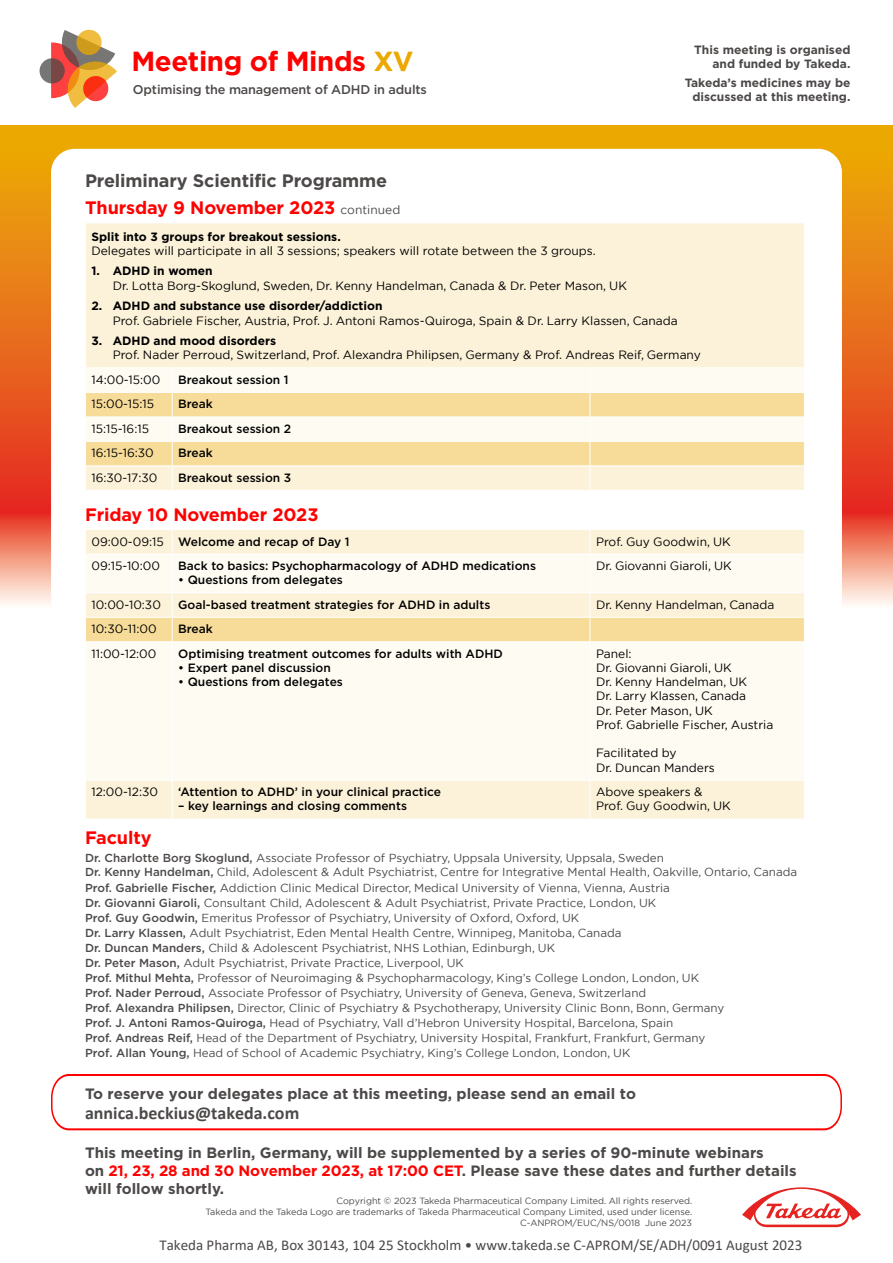
<style>
.page{position:relative;width:893px;height:1263px;background:#fff}
.page>*{position:absolute;margin:0;border:0;box-sizing:border-box;transform-origin:0 0}
.t1{font:700 27.6px "Gotham";letter-spacing:-.015em;color:#f00}
.t2{font:700 18px/27.2px "Gotham";letter-spacing:-.005em;color:#4c4948}
.t3{font:700 18px "Gotham";letter-spacing:-.005em;color:#f00}
.t4{font:700 18px "Calibri";color:#4c4948}
.t5{font:700 15px/18px "Gotham";color:#4c4948}
.t6{font:15px "Calibri";color:#4b4847}
.t7{font:500 12.75px "Gotham";letter-spacing:-.015em;color:#4c4948}
.t8{font:12px/14.2px "Gotham";color:#000}
.t9{font:500 12px "Gotham";color:#000}
.t10{font:700 12px "Gotham";color:#000}
.t11{font:700 12px/14.4px "Gotham";color:#4c4948;text-align:right}
.t12{font:11.7px/15px "Gotham";color:#4c4948}
.t13{font:9px/10.8px "Gotham";color:#4c4948;text-align:right}
.s1{color:#eba800}
.s2{color:#f00}
.s3{font-weight:400;font-size:12px}
.s4{font-weight:400}
.s5{font-weight:500}
</style>
<div class="page">
<svg style="left:0;top:125px;width:893px;height:479px;background:#ea851f"></svg>
<div style="left:51px;top:149px;width:791px;height:582px;background:#fff;border-radius:24px"></div>
<div style="left:40px;top:58px;width:25px;height:25px;background:#787675;border-radius:50%"></div>
<svg style="left:51px;top:29px;width:66px;height:79px"></svg>
<div style="left:86px;top:224px;width:718px;height:266px;background:#fcf2d9"></div>
<div style="left:86px;top:368px;width:718px;height:24px;background:#fefbf2"></div>
<svg style="left:86px;top:393px;width:718px;height:72px;fill:#f7dc99"></svg>
<hr style="left:85px;top:367px;width:87px;height:1px;background:#fff">
<hr style="left:172px;top:367px;width:418px;height:1px;background:#fff">
<hr style="left:590px;top:367px;width:215px;height:1px;background:#fff">
<hr style="left:85px;top:392px;width:87px;height:1px;background:#fff">
<hr style="left:172px;top:392px;width:418px;height:1px;background:#fff">
<hr style="left:590px;top:392px;width:215px;height:1px;background:#fff">
<hr style="left:85px;top:416px;width:87px;height:1px;background:#fff">
<hr style="left:172px;top:416px;width:418px;height:1px;background:#fff">
<hr style="left:590px;top:416px;width:215px;height:1px;background:#fff">
<hr style="left:85px;top:441px;width:87px;height:1px;background:#fff">
<hr style="left:172px;top:441px;width:418px;height:1px;background:#fff">
<hr style="left:590px;top:441px;width:215px;height:1px;background:#fff">
<hr style="left:85px;top:465px;width:87px;height:1px;background:#fff">
<hr style="left:172px;top:465px;width:418px;height:1px;background:#fff">
<svg style="left:172px;top:368px;width:1px;height:122px"></svg>
<hr style="left:590px;top:465px;width:215px;height:1px;background:#fff">
<svg style="left:590px;top:368px;width:1px;height:122px"></svg>
<div style="left:86px;top:530px;width:718px;height:289px;background:#fcf2d9"></div>
<div style="left:86px;top:555px;width:718px;height:225px;background:#fefbf2"></div>
<svg style="left:172px;top:530px;width:1px;height:24px"></svg>
<svg style="left:590px;top:530px;width:1px;height:24px"></svg>
<hr style="left:85px;top:554px;width:87px;height:1px;background:#fff">
<hr style="left:172px;top:554px;width:418px;height:1px;background:#fff">
<hr style="left:172px;top:554px;width:1px;height:38px;background:#fff">
<hr style="left:590px;top:554px;width:215px;height:1px;background:#fff">
<hr style="left:590px;top:554px;width:1px;height:38px;background:#fff">
<hr style="left:85px;top:592px;width:87px;height:1px;background:#fff">
<hr style="left:172px;top:592px;width:418px;height:1px;background:#fff">
<hr style="left:590px;top:592px;width:215px;height:1px;background:#fff">
<svg style="left:86px;top:593px;width:718px;height:48px;background:#f9e7bb"></svg>
<hr style="left:85px;top:641px;width:87px;height:1px;background:#fff">
<hr style="left:172px;top:641px;width:418px;height:1px;background:#fff">
<hr style="left:172px;top:642px;width:1px;height:138px;background:#fff">
<hr style="left:590px;top:641px;width:215px;height:1px;background:#fff">
<hr style="left:590px;top:642px;width:1px;height:138px;background:#fff">
<hr style="left:85px;top:780px;width:87px;height:1px;background:#fff">
<hr style="left:172px;top:780px;width:418px;height:1px;background:#fff">
<hr style="left:172px;top:781px;width:1px;height:38px;background:#fff">
<hr style="left:590px;top:780px;width:215px;height:1px;background:#fff">
<hr style="left:590px;top:781px;width:1px;height:38px;background:#fff">
<svg style="left:742px;top:1187px;width:119px;height:41px"></svg>
<svg style="left:51px;top:1074px;width:791px;height:57px"></svg>
<h1 class="t1" style="left:131px;top:45px;width:284px">Meeting of Minds <span class="s1">XV</span></h1>
<p class="t7" style="left:133px;top:81px;width:295px">Optimising the management of ADHD in adults</p>
<p class="t11" style="left:694px;top:42px;width:158px">This meeting is organised and funded by Takeda.</p>
<p class="t11" style="left:685px;top:75px;width:167px">Takeda’s medicines may be discussed at this meeting.</p>
<h2 class="t2" style="left:85px;top:166px;width:317px">Preliminary Scientific Programme<br><span class="s2">Thursday 9 November 2023</span> <span class="s3">continued</span></h2>
<p class="t10" style="left:91px;top:229px;width:251px">Split into 3 groups for breakout sessions.</p>
<p class="t8" style="left:91px;top:243px;width:506px">Delegates will participate in all 3 sessions; speakers will rotate between the 3 groups.</p>
<p class="t10" style="left:91px;top:264px;width:123px">1. ADHD in women</p>
<p class="t8" style="left:113px;top:278px;width:516px">Dr. Lotta Borg-Skoglund, Sweden, Dr. Kenny Handelman, Canada &amp; Dr. Peter Mason, UK</p>
<p class="t10" style="left:91px;top:299px;width:293px">2. ADHD and substance use disorder/addiction</p>
<p class="t8" style="left:113px;top:313px;width:567px">Prof. Gabriele Fischer, Austria, Prof. J. Antoni Ramos-Quiroga, Spain &amp; Dr. Larry Klassen, Canada</p>
<p class="t10" style="left:91px;top:334px;width:186px">3. ADHD and mood disorders</p>
<p class="t8" style="left:91px;top:343px;width:611px;line-height:24.5px;text-indent:21px">Prof. Nader Perroud, Switzerland, Prof. Alexandra Philipsen, Germany &amp; Prof. Andreas Reif, Germany<br>14:00-15:00</p>
<p class="t9" style="left:178px;top:372px;width:112px">Breakout session 1</p>
<p class="t8" style="left:91px;top:397px;width:64px">15:00-15:15</p>
<p class="t9" style="left:178px;top:396px;width:36px">Break</p>
<p class="t8" style="left:91px;top:421px;width:59px">15:15-16:15</p>
<p class="t9" style="left:178px;top:421px;width:115px">Breakout session 2</p>
<p class="t8" style="left:91px;top:446px;width:64px">16:15-16:30</p>
<p class="t9" style="left:178px;top:445px;width:36px">Break</p>
<p class="t8" style="left:91px;top:470px;width:68px">16:30-17:30</p>
<p class="t9" style="left:178px;top:470px;width:115px">Breakout session 3</p>
<h2 class="t3" style="left:85px;top:504px;width:235px">Friday 10 November 2023</h2>
<p class="t9" style="left:91px;top:533px;width:260px"><span class="s4">09:00-09:15</span> Welcome and recap of Day 1</p>
<p class="t8" style="left:596px;top:534px;width:136px">Prof. Guy Goodwin, UK</p>
<p class="t8" style="left:91px;top:558px;width:70px">09:15-10:00</p>
<p class="t9" style="left:178px;top:558px;width:359px">Back to basics: Psychopharmacology of ADHD medications</p>
<p class="t9" style="left:178px;top:572px;width:166px">• Questions from delegates</p>
<p class="t8" style="left:596px;top:558px;width:137px">Dr. Giovanni Giaroli, UK</p>
<p class="t8" style="left:91px;top:597px;width:71px">10:00-10:30</p>
<p class="t9" style="left:178px;top:597px;width:314px">Goal-based treatment strategies for ADHD in adults</p>
<p class="t8" style="left:596px;top:597px;width:180px">Dr. Kenny Handelman, Canada</p>
<p class="t8" style="left:91px;top:622px;width:67px">10:30-11:00</p>
<p class="t9" style="left:178px;top:621px;width:36px">Break</p>
<p class="t8" style="left:91px;top:646px;width:67px">11:00-12:00</p>
<p class="t9" style="left:178px;top:646px;width:326px">Optimising treatment outcomes for adults with ADHD</p>
<p class="t9" style="left:178px;top:660px;width:154px">• Expert panel discussion</p>
<p class="t9" style="left:178px;top:674px;width:166px">• Questions from delegates</p>
<p class="t8" style="left:596px;top:646px;width:179px">Panel:<br>Dr. Giovanni Giaroli, UK<br>Dr. Kenny Handelman, UK<br>Dr. Larry Klassen, Canada<br>Dr. Peter Mason, UK<br>Prof. Gabrielle Fischer, Austria</p>
<p class="t8" style="left:596px;top:746px;width:120px">Facilitated by<br>Dr. Duncan Manders</p>
<p class="t8" style="left:91px;top:784px;width:68px">12:00-12:30</p>
<p class="t9" style="left:178px;top:784px;width:264px">‘Attention to ADHD’ in your clinical practice</p>
<p class="t9" style="left:178px;top:798px;width:230px">– key learnings and closing comments</p>
<p class="t8" style="left:596px;top:784px;width:136px">Above speakers &amp;<br>Prof. Guy Goodwin, UK</p>
<h2 class="t3" style="left:85px;top:827px;width:68px">Faculty</h2>
<p class="t12" style="left:85px;top:850px;width:714px;line-height:14.2px"><span class="s5">Dr. Charlotte Borg Skoglund,</span> Associate Professor of Psychiatry, Uppsala University, Uppsala, Sweden<br><span class="s5">Dr. Kenny Handelman,</span> Child, Adolescent &amp; Adult Psychiatrist, Centre for Integrative Mental Health, Oakville, Ontario, Canada</p>
<p class="t12" style="left:85px;top:880px;width:641px"><span class="s5">Prof. Gabrielle Fischer,</span> Addiction Clinic Medical Director, Medical University of Vienna, Vienna, Austria<br><span class="s5">Dr. Giovanni Giaroli,</span> Consultant Child, Adolescent &amp; Adult Psychiatrist, Private Practice, London, UK<br><span class="s5">Prof. Guy Goodwin,</span> Emeritus Professor of Psychiatry, University of Oxford, Oxford, UK<br><span class="s5">Dr. Larry Klassen,</span> Adult Psychiatrist, Eden Mental Health Centre, Winnipeg, Manitoba, Canada<br><span class="s5">Dr. Duncan Manders,</span> Child &amp; Adolescent Psychiatrist, NHS Lothian, Edinburgh, UK<br><span class="s5">Dr. Peter Mason,</span> Adult Psychiatrist, Private Practice, Liverpool, UK<br><span class="s5">Prof. Mithul Mehta,</span> Professor of Neuroimaging &amp; Psychopharmacology, King’s College London, London, UK <span class="s5">Prof. Nader Perroud,</span> Associate Professor of Psychiatry, University of Geneva, Geneva, Switzerland<br><span class="s5">Prof. Alexandra Philipsen,</span> Director, Clinic of Psychiatry &amp; Psychotherapy, University Clinic Bonn, Bonn, Germany <span class="s5">Prof. J. Antoni Ramos-Quiroga,</span> Head of Psychiatry, Vall d’Hebron University Hospital, Barcelona, Spain<br><span class="s5">Prof. Andreas Reif,</span> Head of the Department of Psychiatry, University Hospital, Frankfurt, Frankfurt, Germany <span class="s5">Prof. Allan Young,</span> Head of School of Academic Psychiatry, King’s College London, London, UK</p>
<p class="t5" style="left:85px;top:1085px;width:552px">To reserve your delegates place at this meeting, please send an email to</p>
<h2 class="t4" style="left:85px;top:1100px;width:216px">annica.beckius@takeda.com</h2>
<p class="t5" style="left:85px;top:1143px;width:713px">This meeting in Berlin, Germany, will be supplemented by a series of 90-minute webinars<br>on <span class="s2">21, 23, 28 and 30 November 2023, at 17:00 CET</span>. Please save these dates and further details will follow shortly.</p>
<p class="t13" style="left:206px;top:1195px;width:488px">Copyright © 2023 Takeda Pharmaceutical Company Limited. All rights reserved.<br>Takeda and the Takeda Logo are trademarks of Takeda Pharmaceutical Company Limited, used under license.<br>C-ANPROM/EUC/NS/0018 June 2023</p>
<p class="t6" style="left:159px;top:1234px;width:644px">Takeda Pharma AB, Box 30143, 104 25 Stockholm • www.takeda.se C-APROM/SE/ADH/0091 August 2023</p>
</div>
